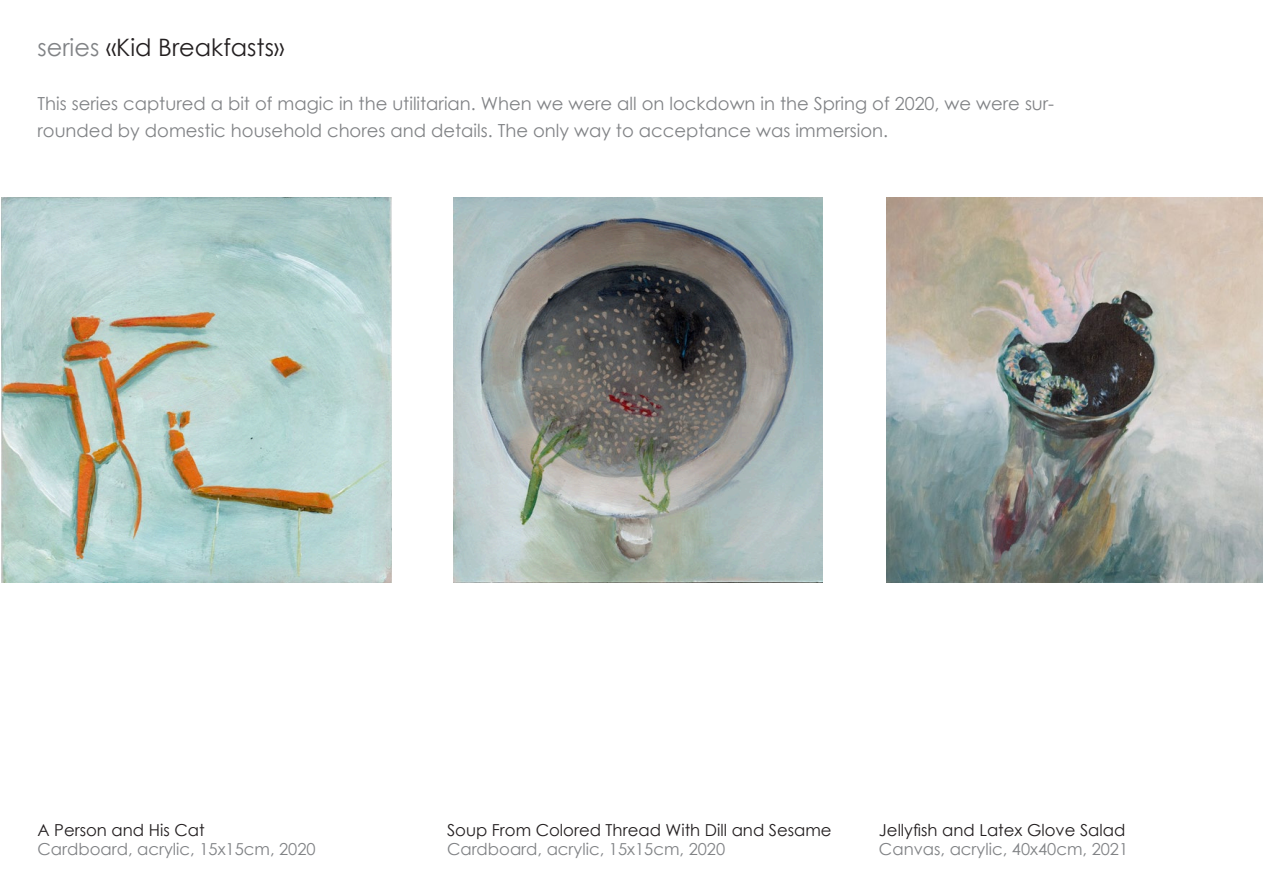
<style>
.page{position:relative;width:1263px;height:893px;background:#fff}
.page>*{position:absolute;margin:0;border:0;box-sizing:border-box;transform-origin:0 0}
.t1{font:24px "Century Gothic";color:#231f20}
.t2{font:18px/27px "Century Gothic";color:#818386}
.t3{font:16.5px "Century Gothic";color:#808285}
.t4{font:16.5px "Century Gothic";color:#231f20}
.s1{color:#818386}
</style>
<div class="page">
<img style="left:2px;top:198px;width:390px;height:385px">
<img style="left:453px;top:198px;width:369px;height:385px">
<img style="left:886px;top:198px;width:377px;height:385px">
<p class="t1" style="left:38px;top:30px;width:248px"><span class="s1">series</span> «Kid Breakfasts»</p>
<p class="t2" style="left:38px;top:89px;width:1018px">This series captured a bit of magic in the utilitarian. When we were all on lockdown in the Spring of 2020, we were sur&shy;rounded by domestic household chores and details. The only way to acceptance was immersion.</p>
<p class="t4" style="left:38px;top:818px;width:169px">A Person and His Cat</p>
<p class="t3" style="left:38px;top:838px;width:280px">Cardboard, acrylic, 15x15cm, 2020</p>
<p class="t4" style="left:447px;top:818px;width:386px">Soup From Colored Thread With Dill and Sesame</p>
<p class="t3" style="left:447px;top:838px;width:280px">Cardboard, acrylic, 15x15cm, 2020</p>
<p class="t4" style="left:879px;top:818px;width:248px">Jellyfish and Latex Glove Salad</p>
<p class="t3" style="left:879px;top:838px;width:251px">Canvas, acrylic, 40x40cm, 2021</p>
</div>
